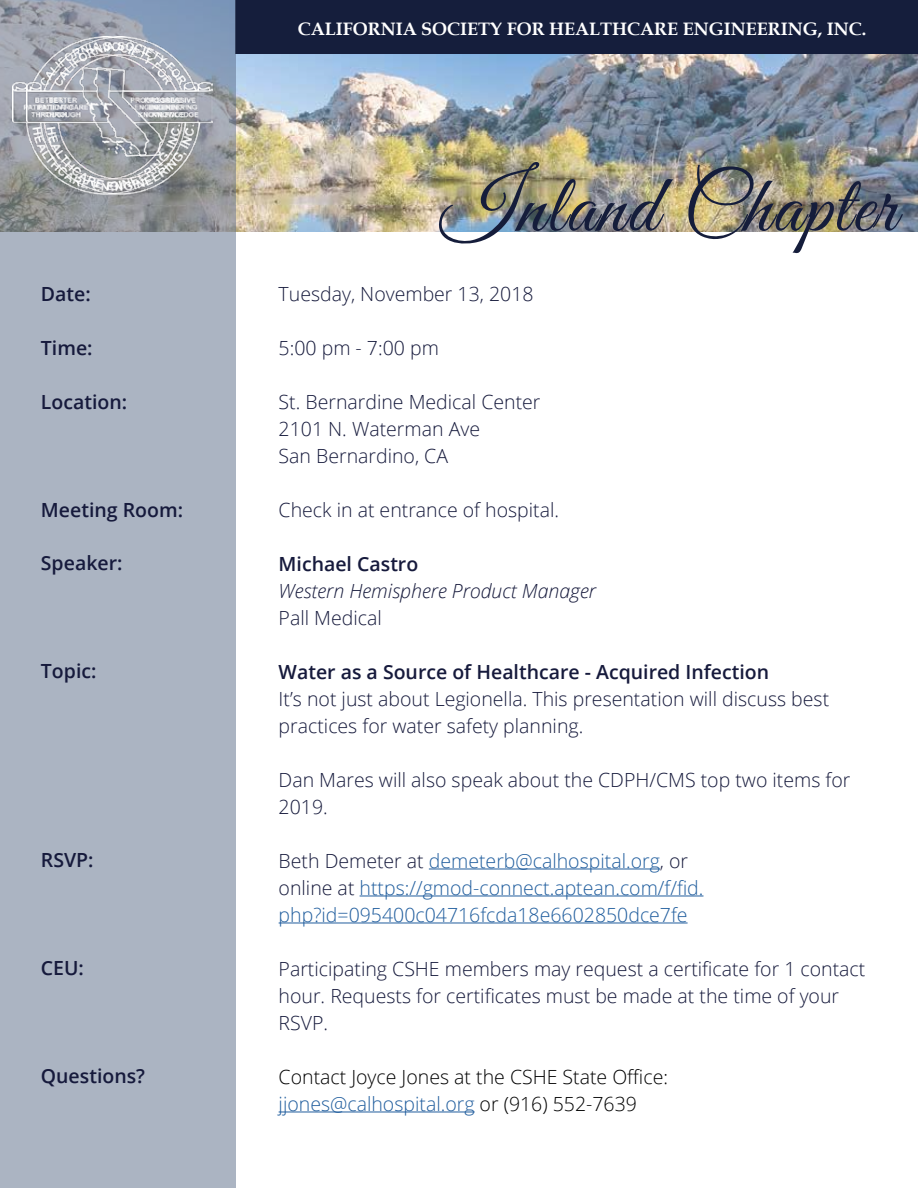
<style>
.page{position:relative;width:918px;height:1188px;background:#fff}
.page>*{position:absolute;margin:0;border:0;box-sizing:border-box;transform-origin:0 0}
.t1{font:82.5px "Great Vibes";letter-spacing:.025em;color:#151d3b}
.t2{font:300 19.5px/27px "Open Sans";color:#161a3c}
.t3{font:300 19.5px/27px "Open Sans";color:#215e9e}
.t4{font:600 19.5px "Open Sans";color:#161a3c}
.t5{font:300 19.5px/27px "Open Sans";color:#000}
.t6{font:italic 300 19.5px "Open Sans";color:#161a3c}
.t7{font:700 18px "Book Antiqua";color:#fff}
.s1{color:#161a3c}
.s2{color:#215e9e}
</style>
<div class="page">
<img style="left:235px;top:54px;width:683px;height:177px">
<hr style="left:429px;top:869px;width:231px;height:1px;background:#215e9e">
<hr style="left:360px;top:896px;width:343px;height:1px;background:#215e9e">
<hr style="left:279px;top:923px;width:409px;height:1px;background:#215e9e">
<hr style="left:279px;top:1112px;width:196px;height:1px;background:#215e9e">
<div style="left:235px;top:0;width:683px;height:54px;background:#151e3c"></div>
<svg style="left:0;top:0;width:235px;height:1188px;background:#a8b1bf"></svg>
<img style="left:13px;top:36px;width:13px;height:158px">
<img style="left:26px;top:36px;width:186px;height:158px">
<p class="t4" style="left:41px;top:280px;width:51px">Date:</p>
<p class="t4" style="left:41px;top:334px;width:53px">Time:</p>
<p class="t4" style="left:41px;top:388px;width:88px">Location:</p>
<p class="t4" style="left:41px;top:496px;width:144px">Meeting Room:</p>
<p class="t4" style="left:41px;top:550px;width:83px">Speaker:</p>
<p class="t4" style="left:41px;top:658px;width:57px">Topic:</p>
<p class="t4" style="left:41px;top:847px;width:54px">RSVP:</p>
<p class="t4" style="left:41px;top:955px;width:45px">CEU:</p>
<p class="t4" style="left:41px;top:1063px;width:106px">Questions?</p>
<p class="t7" style="left:298px;top:16px;width:570px">CALIFORNIA SOCIETY FOR HEALTHCARE ENGINEERING, INC.</p>
<h1 class="t1" style="left:441px;top:161px;width:458px">Inland Chapter</h1>
<p class="t2" style="left:279px;top:279px;width:257px">Tuesday, November 13, 2018</p>
<p class="t2" style="left:279px;top:333px;width:162px">5:00 pm - 7:00 pm</p>
<p class="t2" style="left:279px;top:387px;width:263px">St. Bernardine Medical Center<br>2101 N. Waterman Ave<br>San Bernardino, CA</p>
<p class="t2" style="left:279px;top:495px;width:282px">Check in at entrance of hospital.</p>
<p class="t4" style="left:279px;top:550px;width:141px">Michael Castro</p>
<p class="t6" style="left:279px;top:577px;width:319px">Western Hemisphere Product Manager</p>
<p class="t2" style="left:279px;top:603px;width:105px">Pall Medical</p>
<p class="t4" style="left:279px;top:658px;width:492px">Water as a Source of Healthcare - Acquired Infection</p>
<p class="t2" style="left:279px;top:684px;width:552px">It’s not just about Legionella. This presentation will discuss best practices for water safety planning.</p>
<p class="t2" style="left:279px;top:765px;width:573px">Dan Mares will also speak about the CDPH/CMS top two items for<br>2019.</p>
<p class="t3" style="left:279px;top:846px;width:426px"><span class="s1">Beth Demeter at</span> demeterb@calhospital.org<span class="s1">, or online at</span> https://gmod-connect.aptean.com/f/fid. php?id=095400c04716fcda18e6602850dce7fe</p>
<p class="t2" style="left:279px;top:954px;width:588px">Participating CSHE members may request a certificate for 1 contact hour. Requests for certificates must be made at the time of your<br>RSVP.</p>
<p class="t5" style="left:279px;top:1062px;width:391px">Contact Joyce Jones at the CSHE State Office: <span class="s2">jjones@calhospital.org</span> or (916) 552-7639</p>
</div>
